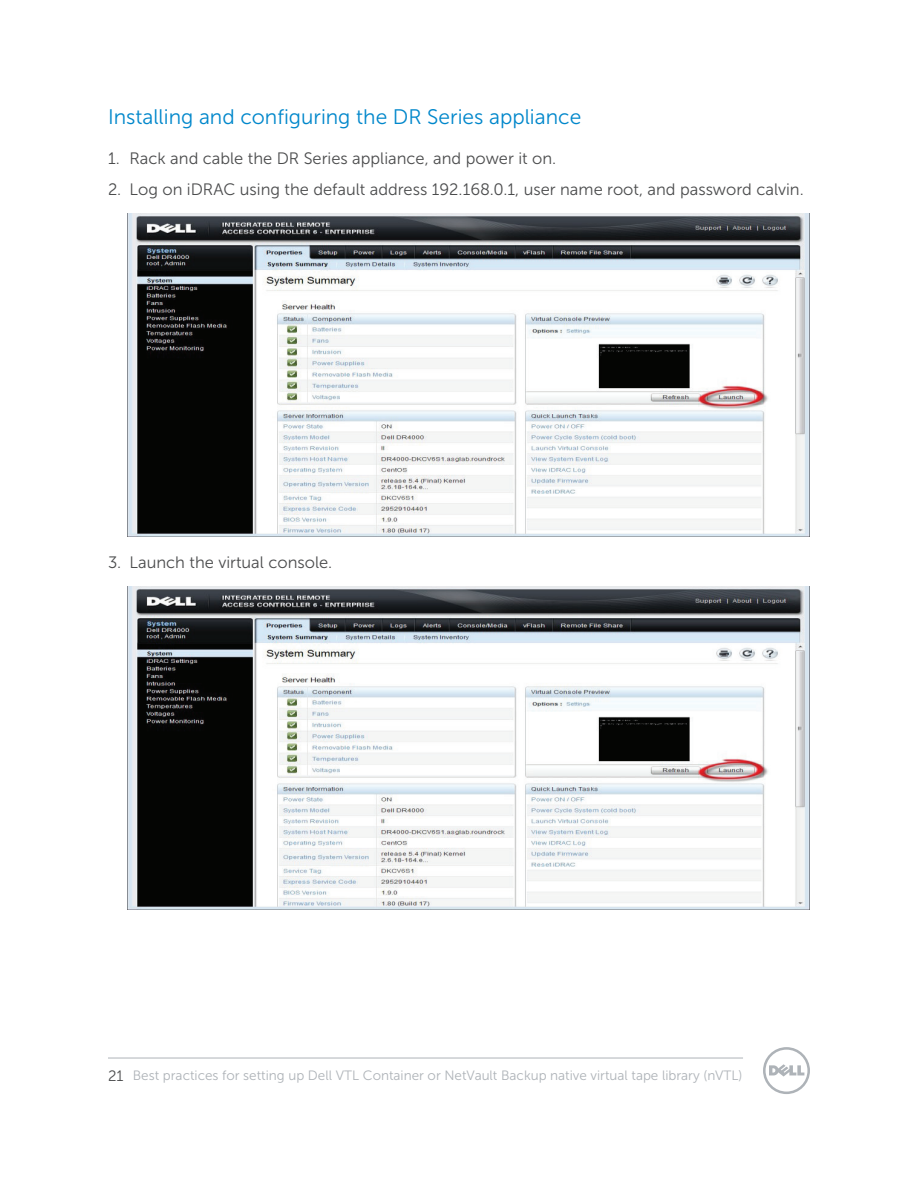
<style>
.page{position:relative;width:918px;height:1188px;background:#fff}
.page>*{position:absolute;margin:0;border:0;box-sizing:border-box;transform-origin:0 0}
.t1{font:21px "Museo Sans For Dell 300";color:#0087cb}
.t2{font:16.5px "Museo Sans For Dell 300";color:#4b4c4d}
.t3{font:13.5px "Museo Sans For Dell 300";color:#aeb3b8}
.s1{font-size:15px;color:#4b4c4d}
</style>
<div class="page">
<hr style="left:108px;top:1058px;width:635px;height:1px;background:#aeb3b8">
<svg style="left:763px;top:1047px;width:47px;height:47px"></svg>
<img style="left:128px;top:213px;width:682px;height:324px">
<img style="left:128px;top:586px;width:682px;height:324px">
<p class="t1" style="left:108px;top:105px;width:475px">Installing and configuring the DR Series appliance</p>
<p class="t2" style="left:108px;top:149px;width:450px">1. Rack and cable the DR Series appliance, and power it on.</p>
<p class="t2" style="left:108px;top:180px;width:697px">2. Log on iDRAC using the default address 192.168.0.1, user name root, and password calvin.</p>
<p class="t2" style="left:108px;top:553px;width:226px">3. Launch the virtual console.</p>
<p class="t3" style="left:108px;top:1068px;width:636px"><span class="s1">21</span> Best practices for setting up Dell VTL Container or NetVault Backup native virtual tape library (nVTL)</p>
</div>
